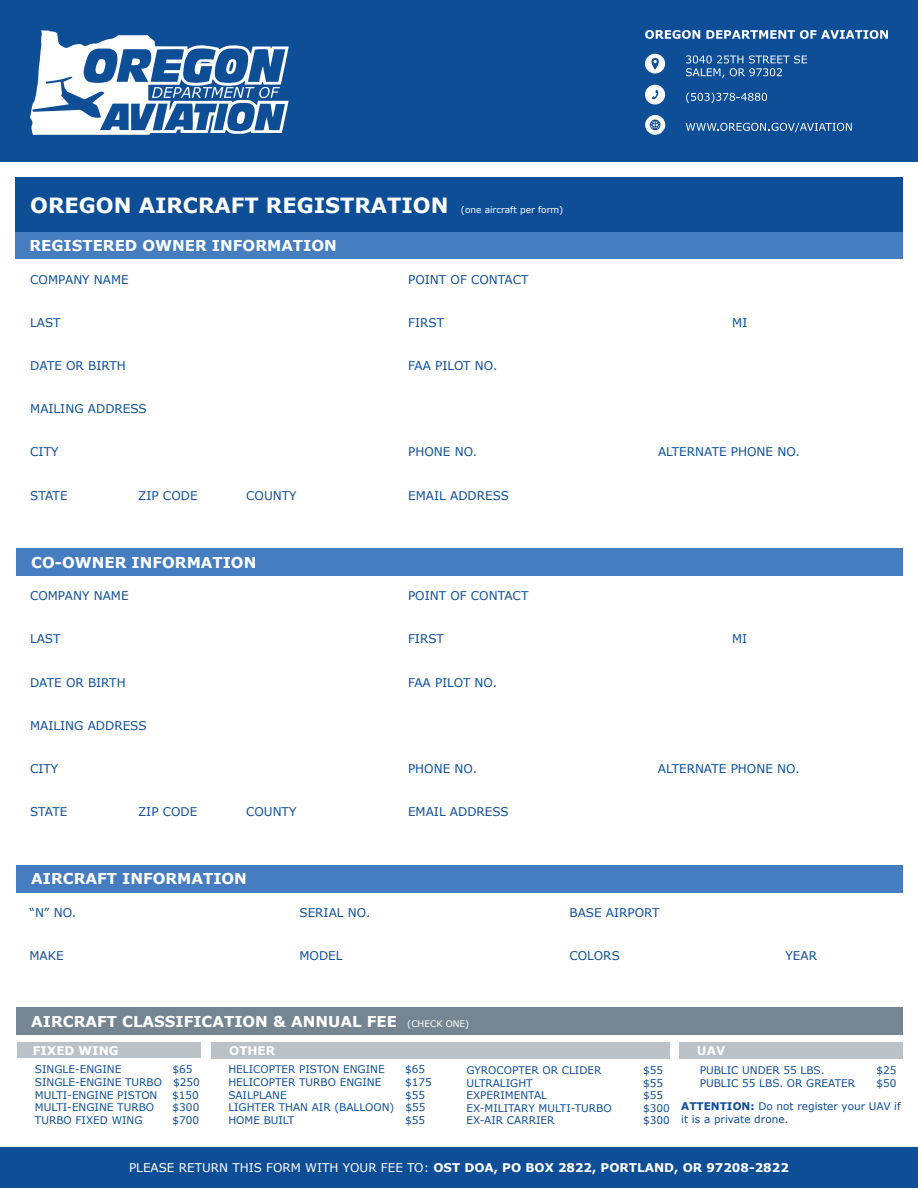
<style>
.page{position:relative;width:918px;height:1188px;background:#fff}
.page>*{position:absolute;margin:0;border:0;box-sizing:border-box;transform-origin:0 0}
.t1{font:700 21px "Verdana";color:#fff}
.t2{font:700 15px "Verdana";color:#fff}
.t3{font:12px "Verdana";color:#0e4e97}
.t4{font:700 12px "Verdana";color:#fff}
.t5{font:10.5px/12.6px "Verdana";color:#0e4e97}
.s1{font-weight:400;font-size:9px}
.s2{font-weight:400}
.s3{font-weight:700}
</style>
<div class="page">
<div style="left:0;top:0;width:918px;height:162px;background:#0e4e97"></div>
<div style="left:15px;top:232px;width:888px;height:27px;background:#457dc0"></div>
<div style="left:17px;top:549px;width:886px;height:27px;background:#457dc0"></div>
<div style="left:15px;top:177px;width:888px;height:55px;background:#0e4e97"></div>
<svg style="left:645px;top:30px;width:55px;height:9px"></svg>
<svg style="left:706px;top:30px;width:182px;height:9px"></svg>
<svg style="left:686px;top:55px;width:121px;height:23px"></svg>
<svg style="left:686px;top:93px;width:81px;height:10px"></svg>
<svg style="left:686px;top:123px;width:166px;height:9px"></svg>
<svg style="left:645px;top:115px;width:20px;height:20px"></svg>
<svg style="left:645px;top:85px;width:20px;height:20px"></svg>
<svg style="left:645px;top:54px;width:20px;height:20px"></svg>
<svg style="left:30px;top:30px;width:259px;height:105px"></svg>
<div style="left:17px;top:865px;width:886px;height:27px;background:#457dc0"></div>
<div style="left:17px;top:1007px;width:886px;height:28px;background:#758692"></div>
<div style="left:17px;top:1042px;width:184px;height:16px;background:#bac2c8"></div>
<div style="left:679px;top:1042px;width:224px;height:16px;background:#bac2c8"></div>
<div style="left:211px;top:1042px;width:459px;height:16px;background:#bac2c8"></div>
<div style="left:0;top:1148px;width:918px;height:40px;background:#0e4e97"></div>
<h1 class="t1" style="left:30px;top:190px;width:535px">OREGON AIRCRAFT REGISTRATION <span class="s1">(one aircraft per form)</span></h1>
<h2 class="t2" style="left:30px;top:235px;width:309px">REGISTERED OWNER INFORMATION</h2>
<p class="t3" style="left:30px;top:271px;width:100px">COMPANY NAME</p>
<p class="t3" style="left:408px;top:271px;width:122px">POINT OF CONTACT</p>
<p class="t3" style="left:30px;top:314px;width:32px">LAST</p>
<p class="t3" style="left:408px;top:314px;width:37px">FIRST</p>
<p class="t3" style="left:732px;top:314px;width:17px">MI</p>
<p class="t3" style="left:30px;top:357px;width:97px">DATE OR BIRTH</p>
<p class="t3" style="left:408px;top:357px;width:91px">FAA PILOT NO.</p>
<p class="t3" style="left:30px;top:401px;width:118px">MAILING ADDRESS</p>
<p class="t3" style="left:30px;top:444px;width:30px">CITY</p>
<p class="t3" style="left:408px;top:444px;width:71px">PHONE NO.</p>
<p class="t3" style="left:658px;top:444px;width:143px">ALTERNATE PHONE NO.</p>
<p class="t3" style="left:30px;top:487px;width:39px">STATE</p>
<p class="t3" style="left:138px;top:487px;width:61px">ZIP CODE</p>
<p class="t3" style="left:246px;top:487px;width:52px">COUNTY</p>
<p class="t3" style="left:408px;top:487px;width:102px">EMAIL ADDRESS</p>
<h2 class="t2" style="left:31px;top:552px;width:227px">CO-OWNER INFORMATION</h2>
<p class="t3" style="left:30px;top:588px;width:100px">COMPANY NAME</p>
<p class="t3" style="left:408px;top:588px;width:122px">POINT OF CONTACT</p>
<p class="t3" style="left:30px;top:631px;width:32px">LAST</p>
<p class="t3" style="left:408px;top:631px;width:37px">FIRST</p>
<p class="t3" style="left:732px;top:631px;width:17px">MI</p>
<p class="t3" style="left:30px;top:674px;width:97px">DATE OR BIRTH</p>
<p class="t3" style="left:408px;top:674px;width:91px">FAA PILOT NO.</p>
<p class="t3" style="left:30px;top:717px;width:118px">MAILING ADDRESS</p>
<p class="t3" style="left:30px;top:760px;width:30px">CITY</p>
<p class="t3" style="left:408px;top:760px;width:71px">PHONE NO.</p>
<p class="t3" style="left:658px;top:760px;width:143px">ALTERNATE PHONE NO.</p>
<p class="t3" style="left:30px;top:804px;width:39px">STATE</p>
<p class="t3" style="left:138px;top:804px;width:61px">ZIP CODE</p>
<p class="t3" style="left:246px;top:804px;width:52px">COUNTY</p>
<p class="t3" style="left:408px;top:804px;width:102px">EMAIL ADDRESS</p>
<h2 class="t2" style="left:31px;top:868px;width:217px">AIRCRAFT INFORMATION</h2>
<p class="t3" style="left:30px;top:904px;width:48px">“N” NO.</p>
<p class="t3" style="left:300px;top:904px;width:72px">SERIAL NO.</p>
<p class="t3" style="left:570px;top:904px;width:92px">BASE AIRPORT</p>
<p class="t3" style="left:30px;top:947px;width:36px">MAKE</p>
<p class="t3" style="left:300px;top:947px;width:45px">MODEL</p>
<p class="t3" style="left:570px;top:947px;width:52px">COLORS</p>
<p class="t3" style="left:786px;top:947px;width:33px">YEAR</p>
<h2 class="t2" style="left:31px;top:1011px;width:440px">AIRCRAFT CLASSIFICATION &amp; ANNUAL FEE <span class="s1">(CHECK ONE)</span></h2>
<p class="t5" style="left:35px;top:1063px;width:88px">SINGLE-ENGINE</p>
<p class="t4" style="left:229px;top:1042px;width:48px">OTHER</p>
<p class="t4" style="left:33px;top:1042px;width:87px">FIXED WING</p>
<p class="t4" style="left:697px;top:1042px;width:30px">UAV</p>
<p class="t5" style="left:228px;top:1063px;width:158px">HELICOPTER PISTON ENGINE</p>
<p class="t5" style="left:405px;top:1063px;width:22px">$65</p>
<p class="t5" style="left:228px;top:1076px;width:154px">HELICOPTER TURBO ENGINE</p>
<p class="t5" style="left:405px;top:1076px;width:28px">$175</p>
<p class="t5" style="left:228px;top:1088px;width:60px">SAILPLANE</p>
<p class="t5" style="left:35px;top:1063px;width:166px;text-indent:138px">$65<br>SINGLE-ENGINE TURBO $250<br>MULTI-ENGINE PISTON</p>
<p class="t5" style="left:466px;top:1064px;width:137px">GYROCOPTER OR CLIDER</p>
<p class="t5" style="left:643px;top:1064px;width:22px">$55</p>
<p class="t5" style="left:466px;top:1076px;width:68px">ULTRALIGHT</p>
<p class="t5" style="left:643px;top:1076px;width:22px">$55</p>
<p class="t5" style="left:466px;top:1089px;width:82px">EXPERIMENTAL</p>
<p class="t5" style="left:643px;top:1089px;width:22px">$55</p>
<p class="t5" style="left:466px;top:1102px;width:147px">EX-MILITARY MULTI-TURBO</p>
<p class="t5" style="left:643px;top:1102px;width:28px">$300</p>
<p class="t5" style="left:466px;top:1114px;width:89px">EX-AIR CARRIER</p>
<p class="t5" style="left:643px;top:1114px;width:28px">$300</p>
<p class="t4" style="left:129px;top:1159px;width:661px"><span class="s2">PLEASE RETURN THIS FORM WITH YOUR FEE TO:</span> OST DOA, PO BOX 2822, PORTLAND, OR 97208-2822</p>
<p class="t5" style="left:700px;top:1064px;width:126px">PUBLIC UNDER 55 LBS.</p>
<p class="t5" style="left:877px;top:1064px;width:22px">$25</p>
<p class="t5" style="left:700px;top:1076px;width:157px">PUBLIC 55 LBS. OR GREATER</p>
<p class="t5" style="left:877px;top:1076px;width:22px">$50</p>
<p class="t5" style="left:228px;top:1088px;width:199px;text-align:justify;text-indent:177px">$55<br>LIGHTER THAN AIR (BALLOON) $55<br>HOME BUILT</p>
<p class="t5" style="left:172px;top:1088px;width:28px">$150</p>
<p class="t5" style="left:681px;top:1100px;width:221px"><span class="s3">ATTENTION:</span> Do not register your UAV if it is a private drone.</p>
<p class="t5" style="left:35px;top:1101px;width:121px">MULTI-ENGINE TURBO</p>
<p class="t5" style="left:173px;top:1101px;width:28px">$300</p>
<p class="t5" style="left:35px;top:1114px;width:109px">TURBO FIXED WING</p>
<p class="t5" style="left:173px;top:1114px;width:28px">$700</p>
<p class="t5" style="left:405px;top:1114px;width:22px">$55</p>
</div>
